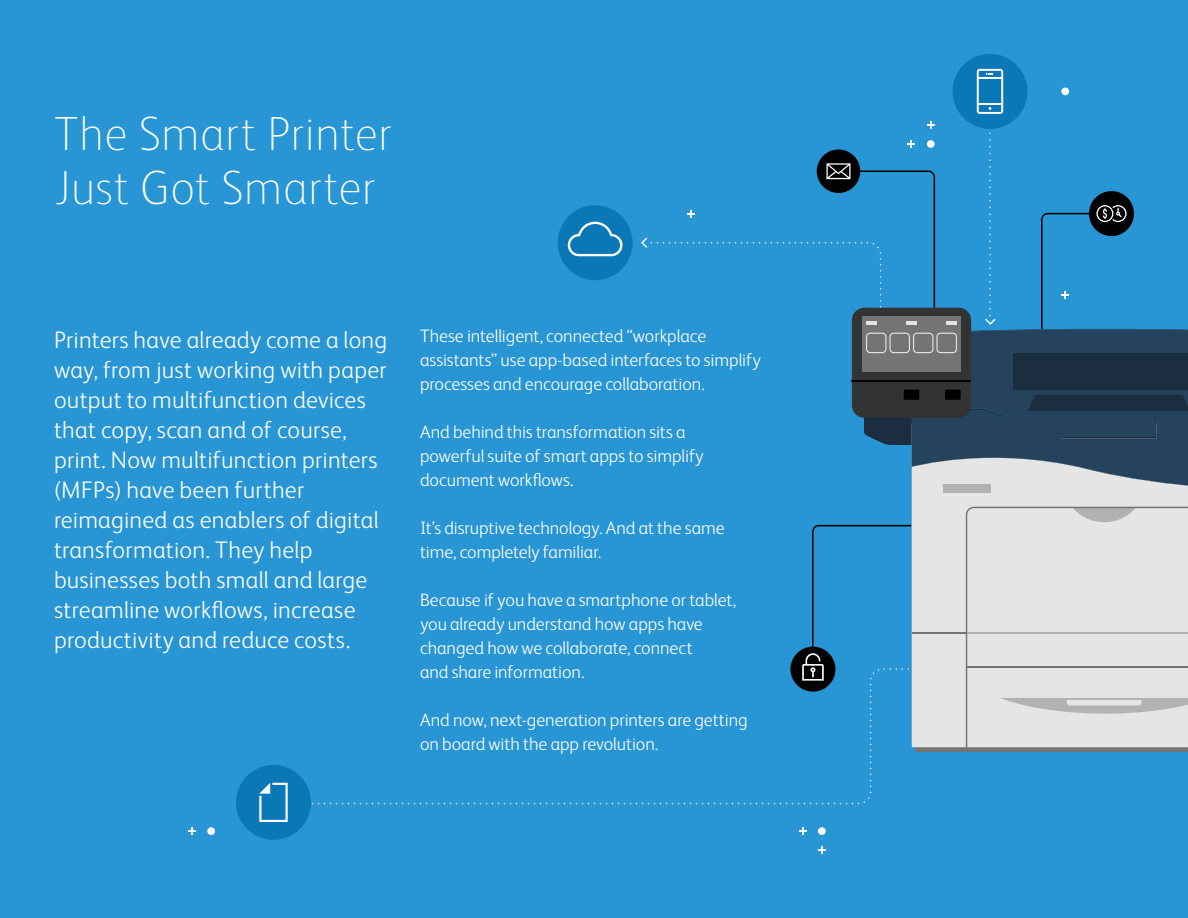
<style>
.page{position:relative;width:1188px;height:918px;background:#2895d5}
.page>*{position:absolute;margin:0;border:0;box-sizing:border-box;transform-origin:0 0}
.t1{font:100 48px/54px "Xerox Sans";letter-spacing:.015em;color:#fff}
.t2{font:300 24px/30px "Xerox Sans";letter-spacing:.01em;color:#fff}
.t3{font:300 18px/24px "Xerox Sans";letter-spacing:-.005em;color:#fff}
</style>
<div class="page">
<div style="left:236px;top:765px;width:75px;height:75px;background:#0a77b7;border-radius:50%"></div>
<svg style="left:259px;top:783px;width:29px;height:39px"></svg>
<div style="left:558px;top:205px;width:75px;height:75px;background:#0a77b7;border-radius:50%"></div>
<svg style="left:568px;top:222px;width:54px;height:34px"></svg>
<div style="left:818px;top:827px;width:8px;height:8px;background:#fff;border-radius:50%"></div>
<svg style="left:818px;top:847px;width:8px;height:7px"></svg>
<svg style="left:799px;top:827px;width:7px;height:8px"></svg>
<div style="left:207px;top:827px;width:8px;height:8px;background:#fff;border-radius:50%"></div>
<svg style="left:188px;top:827px;width:8px;height:8px"></svg>
<div style="left:927px;top:140px;width:8px;height:8px;background:#fff;border-radius:50%"></div>
<svg style="left:908px;top:140px;width:7px;height:8px"></svg>
<svg style="left:927px;top:121px;width:8px;height:8px"></svg>
<svg style="left:989px;top:133px;width:2px;height:21px"></svg>
<svg style="left:312px;top:668px;width:597px;height:136px"></svg>
<svg style="left:812px;top:525px;width:99px;height:122px"></svg>
<div style="left:790px;top:647px;width:45px;height:45px;background:#000;border-radius:50%"></div>
<svg style="left:802px;top:653px;width:22px;height:28px"></svg>
<svg style="left:1061px;top:87px;width:9px;height:9px"></svg>
<div style="left:952px;top:54px;width:76px;height:75px;background:#0a77b7;border-radius:50%"></div>
<svg style="left:977px;top:69px;width:26px;height:45px"></svg>
<div style="left:817px;top:150px;width:43px;height:43px;background:#000;border-radius:50%"></div>
<svg style="left:915px;top:747px;width:273px;height:5px"></svg>
<div style="left:912px;top:424px;width:276px;height:323px;background:#e5e5e5"></div>
<hr style="left:912px;top:632px;width:54px;height:2px;background:#747475">
<svg style="left:966px;top:507px;width:222px;height:244px"></svg>
<div style="left:943px;top:484px;width:47px;height:9px;background:#b2b2b2"></div>
<svg style="left:641px;top:160px;width:547px;height:331px"></svg>
<hr style="left:906px;top:321px;width:11px;height:4px;background:#e5e5e5">
<hr style="left:947px;top:321px;width:10px;height:4px;background:#e5e5e5">
<hr style="left:866px;top:321px;width:10px;height:4px;background:#e5e5e5">
<h1 class="t1" style="left:54px;top:104px;width:339px">The Smart Printer<br>Just Got Smarter</h1>
<p class="t2" style="left:54px;top:324px;width:335px">Printers have already come a long way, from just working with paper output to multifunction devices that copy, scan and of course, print. Now multifunction printers (MFPs) have been further reimagined as enablers of digital transformation. They help businesses both small and large streamline workflows, increase productivity and reduce costs.</p>
<p class="t3" style="left:420px;top:323px;width:342px">These intelligent, connected “workplace assistants” use app-based interfaces to simplify processes and encourage collaboration.</p>
<p class="t3" style="left:420px;top:419px;width:285px">And behind this transformation sits a powerful suite of smart apps to simplify document workflows.</p>
<p class="t3" style="left:420px;top:515px;width:306px">It’s disruptive technology. And at the same time, completely familiar.</p>
<p class="t3" style="left:420px;top:587px;width:318px">Because if you have a smartphone or tablet, you already understand how apps have changed how we collaborate, connect<br>and share information.</p>
<p class="t3" style="left:420px;top:707px;width:329px">And now, next-generation printers are getting on board with the app revolution.</p>
</div>
